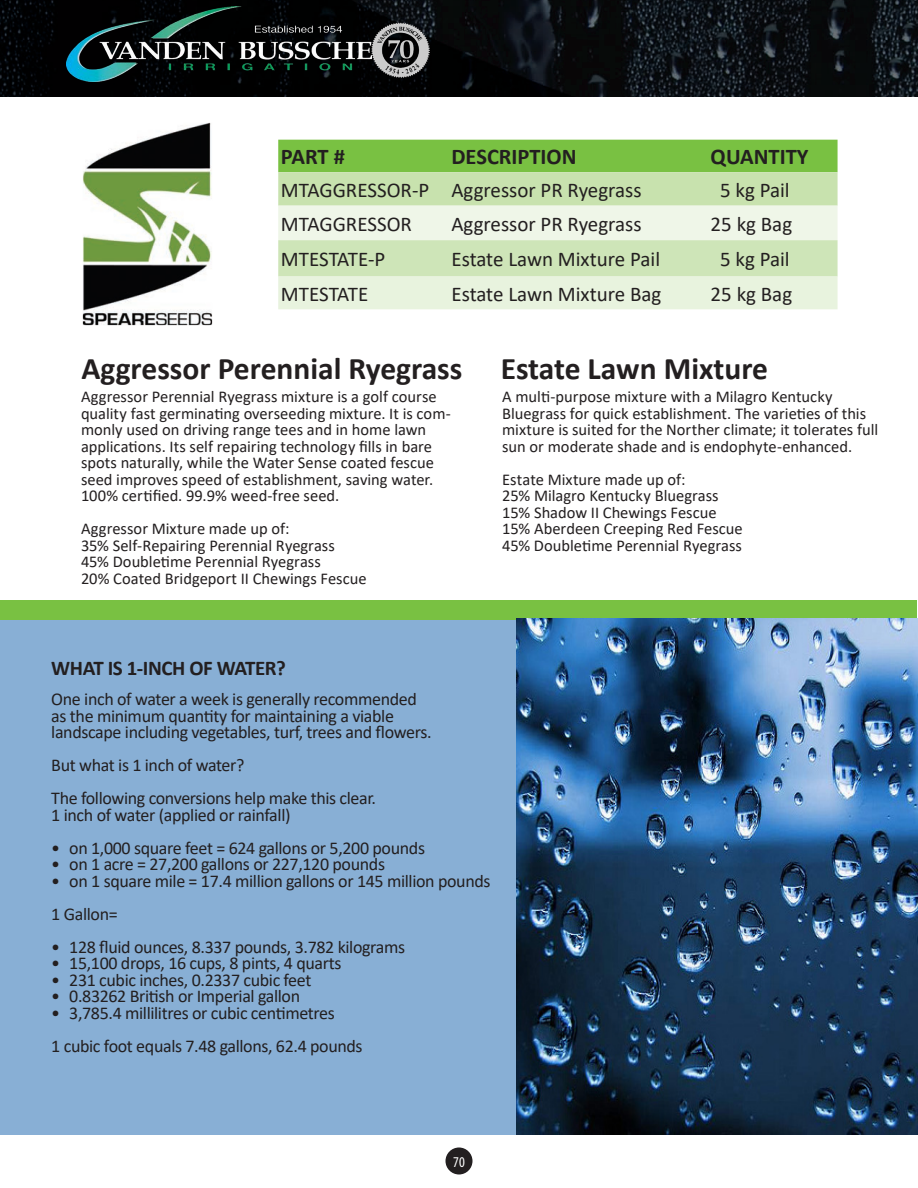
<style>
.page{position:relative;width:918px;height:1188px;background:#fff}
.page>*{position:absolute;margin:0;border:0;box-sizing:border-box;transform-origin:0 0}
.Títulos_Medianos_tab{font:700 31.5px "Calibri";color:#231f20}
.Títulos_Pequeños_tab{font:700 22.5px "Calibri";color:#231f20}
.Contenido_tablas{font:21px "Calibri";color:#231f20}
.t1{font:700 21px "Calibri";letter-spacing:-.02em;color:#231f20}
.t2{font:18px "Calibri";letter-spacing:-.02em;color:#231f20}
.Títulos_Medianos_tab-2{font:16.5px/16.5px "Calibri";color:#231f20}
.t3{font:condensed 15px "Myriad Pro";color:#fff}
</style>
<div class="page">
<div style="left:446px;top:1148px;width:26px;height:26px;background:#231f20;border-radius:50%"></div>
<img style="left:0;top:0;width:918px;height:97px">
<img style="left:372px;top:22px;width:58px;height:56px">
<img style="left:67px;top:6px;width:305px;height:76px">
<div style="left:0;top:618px;width:918px;height:517px;background:#88afd5"></div>
<img style="left:82px;top:122px;width:131px;height:204px">
<svg style="left:278px;top:140px;width:560px;height:169px"></svg>
<div style="left:1px;top:600px;width:916px;height:20px;background:#79c142"></div>
<img style="left:516px;top:619px;width:402px;height:515px">
<p class="Títulos_Pequeños_tab" style="left:281px;top:141px;width:65px">PART #</p>
<p class="Títulos_Pequeños_tab" style="left:451px;top:141px;width:127px">DESCRIPTION</p>
<p class="Títulos_Pequeños_tab" style="left:711px;top:141px;width:99px">QUANTITY</p>
<p class="Contenido_tablas" style="left:281px;top:175px;width:150px">MTAGGRESSOR-P</p>
<p class="Contenido_tablas" style="left:451px;top:175px;width:192px">Aggressor PR Ryegrass</p>
<p class="Contenido_tablas" style="left:720px;top:175px;width:71px">5 kg Pail</p>
<p class="Contenido_tablas" style="left:281px;top:209px;width:133px">MTAGGRESSOR</p>
<p class="Contenido_tablas" style="left:451px;top:209px;width:192px">Aggressor PR Ryegrass</p>
<p class="Contenido_tablas" style="left:711px;top:209px;width:83px">25 kg Bag</p>
<p class="Contenido_tablas" style="left:281px;top:245px;width:106px">MTESTATE-P</p>
<p class="Contenido_tablas" style="left:451px;top:245px;width:210px">Estate Lawn Mixture Pail</p>
<p class="Contenido_tablas" style="left:720px;top:245px;width:71px">5 kg Pail</p>
<p class="Contenido_tablas" style="left:281px;top:279px;width:89px">MTESTATE</p>
<p class="Contenido_tablas" style="left:451px;top:279px;width:212px">Estate Lawn Mixture Bag</p>
<p class="Contenido_tablas" style="left:711px;top:279px;width:83px">25 kg Bag</p>
<p class="Títulos_Medianos_tab" style="left:81px;top:347px;width:383px">Aggressor Perennial Ryegrass</p>
<p class="Títulos_Medianos_tab-2" style="left:81px;top:388px;width:371px">Aggressor Perennial Ryegrass mixture is a golf course quality fast germinating overseeding mixture. It is com&shy;monly used on driving range tees and in home lawn applications. Its self repairing technology fills in bare spots naturally, while the Water Sense coated fescue seed improves speed of establishment, saving water.<br>100% certified. 99.9% weed-free seed.</p>
<p class="Títulos_Medianos_tab-2" style="left:81px;top:520px;width:210px">Aggressor Mixture made up of:</p>
<p class="Títulos_Medianos_tab-2" style="left:81px;top:536px;width:255px">35% Self-Repairing Perennial Ryegrass</p>
<p class="Títulos_Medianos_tab-2" style="left:81px;top:553px;width:241px">45% Doubletime Perennial Ryegrass</p>
<p class="Títulos_Medianos_tab-2" style="left:81px;top:569px;width:287px">20% Coated Bridgeport II Chewings Fescue</p>
<p class="Títulos_Medianos_tab" style="left:501px;top:347px;width:269px">Estate Lawn Mixture</p>
<p class="Títulos_Medianos_tab-2" style="left:502px;top:388px;width:378px">A multi-purpose mixture with a Milagro Kentucky Bluegrass for quick establishment. The varieties of this mixture is suited for the Norther climate; it tolerates full sun or moderate shade and is endophyte-enhanced.</p>
<p class="Títulos_Medianos_tab-2" style="left:502px;top:470px;width:185px">Estate Mixture made up of:</p>
<p class="Títulos_Medianos_tab-2" style="left:502px;top:487px;width:218px">25% Milagro Kentucky Bluegrass</p>
<p class="Títulos_Medianos_tab-2" style="left:502px;top:503px;width:216px">15% Shadow II Chewings Fescue</p>
<p class="Títulos_Medianos_tab-2" style="left:502px;top:520px;width:242px">15% Aberdeen Creeping Red Fescue</p>
<p class="Títulos_Medianos_tab-2" style="left:502px;top:536px;width:241px">45% Doubletime Perennial Ryegrass</p>
<p class="t1" style="left:51px;top:653px;width:236px">WHAT IS 1-INCH OF WATER?</p>
<p class="t2" style="left:51px;top:687px;width:367px">One inch of water a week is generally recommended</p>
<p class="t2" style="left:51px;top:703px;width:344px">as the minimum quantity for maintaining a viable</p>
<p class="t2" style="left:51px;top:720px;width:382px">landscape including vegetables, turf, trees and flowers.</p>
<p class="t2" style="left:51px;top:753px;width:195px">But what is 1 inch of water?</p>
<p class="t2" style="left:51px;top:786px;width:326px">The following conversions help make this clear.</p>
<p class="t2" style="left:51px;top:802px;width:241px">1 inch of water (applied or rainfall)</p>
<p class="t2" style="left:51px;top:835px;width:375px">• on 1,000 square feet = 624 gallons or 5,200 pounds</p>
<p class="t2" style="left:51px;top:852px;width:335px">• on 1 acre = 27,200 gallons or 227,120 pounds</p>
<p class="t2" style="left:51px;top:868px;width:441px">• on 1 square mile = 17.4 million gallons or 145 million pounds</p>
<p class="t2" style="left:51px;top:901px;width:68px">1 Gallon=</p>
<p class="t2" style="left:51px;top:934px;width:355px">• 128 fluid ounces, 8.337 pounds, 3.782 kilograms</p>
<p class="t2" style="left:51px;top:951px;width:292px">• 15,100 drops, 16 cups, 8 pints, 4 quarts</p>
<p class="t2" style="left:51px;top:967px;width:262px">• 231 cubic inches, 0.2337 cubic feet</p>
<p class="t2" style="left:51px;top:984px;width:250px">• 0.83262 British or Imperial gallon</p>
<p class="t2" style="left:51px;top:1000px;width:285px">• 3,785.4 millilitres or cubic centimetres</p>
<p class="t2" style="left:51px;top:1033px;width:313px">1 cubic foot equals 7.48 gallons, 62.4 pounds</p>
<p class="t3" style="left:453px;top:1153px;width:13px">70</p>
</div>
